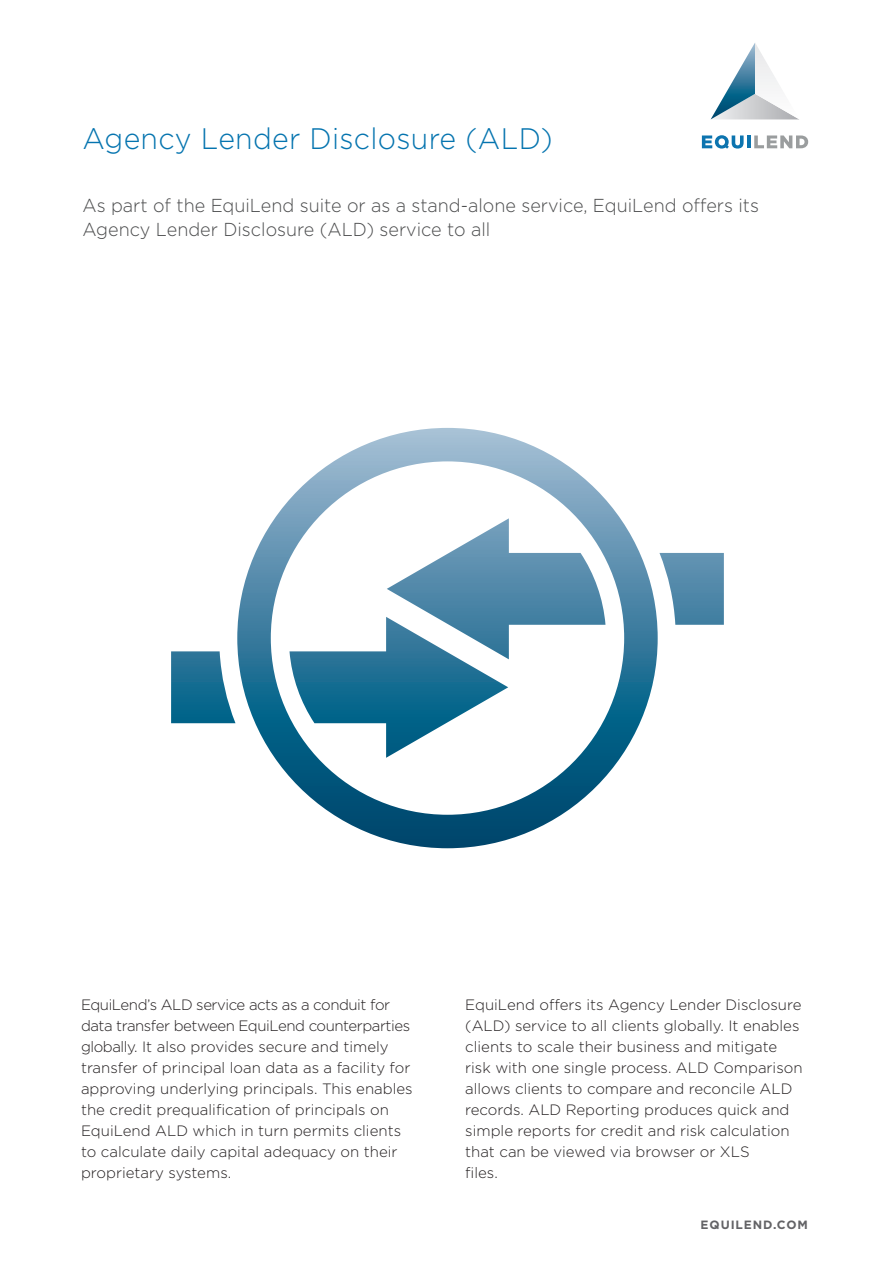
<style>
.page{position:relative;width:893px;height:1263px;background:#fff}
.page>*{position:absolute;margin:0;border:0;box-sizing:border-box;transform-origin:0 0}
.t1{font:300 29.7px "Gotham";letter-spacing:.01em;color:#0574af;scale:.96 1}
.t2{font:300 18.75px/24px "Gotham";color:#4b4c4d;scale:.96 1}
.t3{font:300 15px/21px "Gotham";color:#231f20}
.t4{font:700 12px "Gotham";letter-spacing:.075em;color:#636366}
</style>
<div class="page">
<hr style="left:747px;top:135px;width:4px;height:13px;background:#0c74af">
<svg style="left:754px;top:135px;width:54px;height:13px"></svg>
<svg style="left:702px;top:135px;width:42px;height:14px"></svg>
<svg style="left:711px;top:43px;width:87px;height:76px"></svg>
<svg style="left:171px;top:428px;width:553px;height:420px"></svg>
<p class="t1" style="left:83px;top:120px;width:491px">Agency Lender Disclosure (ALD)</p>
<p class="t2" style="left:83px;top:193px;width:706px">As part of the EquiLend suite or as a stand-alone service, EquiLend offers its<br>Agency Lender Disclosure (ALD) service to all</p>
<p class="t3" style="left:81px;top:994px;width:333px">EquiLend’s ALD service acts as a conduit for data transfer between EquiLend counterparties globally. It also provides secure and timely transfer of principal loan data as a facility for approving underlying principals. This enables the credit prequalification of principals on EquiLend ALD which in turn permits clients to calculate daily capital adequacy on their proprietary systems.</p>
<p class="t3" style="left:465px;top:994px;width:339px">EquiLend offers its Agency Lender Disclosure (ALD) service to all clients globally. It enables clients to scale their business and mitigate risk with one single process. ALD Comparison allows clients to compare and reconcile ALD records. ALD Reporting produces quick and simple reports for credit and risk calculation that can be viewed via browser or XLS</p>
<p class="t3" style="left:465px;top:1162px;width:34px">files.</p>
<p class="t4" style="left:701px;top:1217px;width:109px">EQUILEND.COM</p>
</div>
